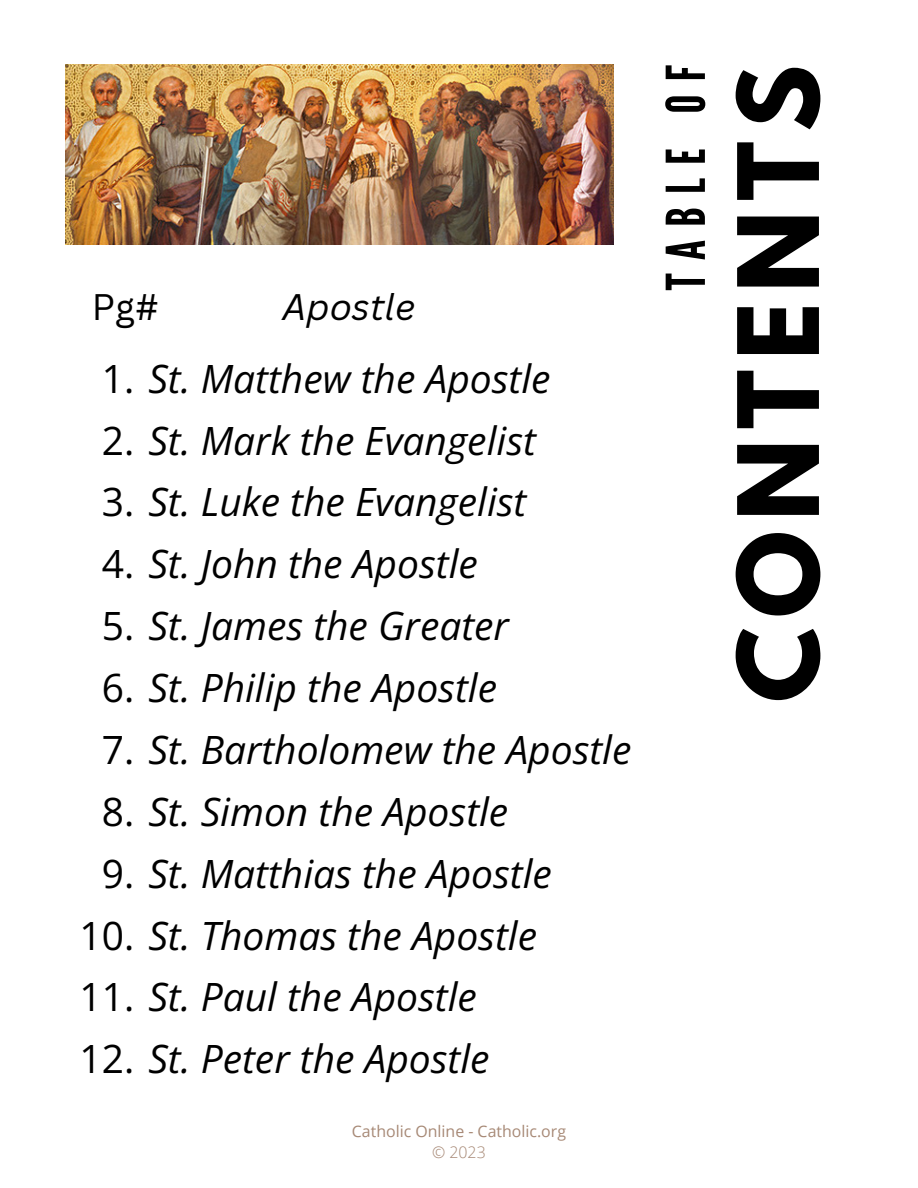
<style>
.page{position:relative;width:918px;height:1188px;background:#fff}
.page>*{position:absolute;margin:0;border:0;box-sizing:border-box;transform-origin:0 0}
.t1{font:700 99.15px "League Spartan";letter-spacing:.1em;color:#000}
.t2{font:53.4px "League Gothic";letter-spacing:.25em;color:#000}
.t3{font:italic 39px "Open Sans";color:#000}
.t4{font:italic 36px "Canva Sans";color:#000}
.t5{font:36px "Canva Sans";color:#000}
.t6{font:15.9px "Open Sans";color:#a78976}
.t7{font:300 15.9px "Open Sans";color:#a78976}
.s1{font-style:normal}
</style>
<div class="page">
<img style="left:65px;top:65px;width:548px;height:180px">
<p class="t5" style="left:92px;top:281px;width:69px">Pg#</p>
<p class="t4" style="left:282px;top:281px;width:135px">Apostle</p>
<p class="t3" style="left:102px;top:351px;width:450px"><span class="s1">1.</span> St. Matthew the Apostle</p>
<p class="t3" style="left:102px;top:413px;width:436px"><span class="s1">2.</span> St. Mark the Evangelist</p>
<p class="t3" style="left:102px;top:475px;width:426px"><span class="s1">3.</span> St. Luke the Evangelist</p>
<p class="t3" style="left:102px;top:537px;width:378px"><span class="s1">4.</span> St. John the Apostle</p>
<p class="t3" style="left:102px;top:599px;width:409px"><span class="s1">5.</span> St. James the Greater</p>
<p class="t3" style="left:102px;top:660px;width:397px"><span class="s1">6.</span> St. Philip the Apostle</p>
<p class="t3" style="left:102px;top:722px;width:531px"><span class="s1">7.</span> St. Bartholomew the Apostle</p>
<p class="t3" style="left:102px;top:784px;width:408px"><span class="s1">8.</span> St. Simon the Apostle</p>
<p class="t3" style="left:102px;top:846px;width:452px"><span class="s1">9.</span> St. Matthias the Apostle</p>
<p class="t3" style="left:80px;top:908px;width:459px"><span class="s1">10.</span> St. Thomas the Apostle</p>
<p class="t3" style="left:80px;top:970px;width:399px"><span class="s1">11.</span> St. Paul the Apostle</p>
<p class="t3" style="left:80px;top:1032px;width:412px"><span class="s1">12.</span> St. Peter the Apostle</p>
<p class="t6" style="left:352px;top:1120px;width:216px">Catholic Online - Catholic.org</p>
<p class="t7" style="left:432px;top:1142px;width:55px">© 2023</p>
<p class="t2" style="left:655px;top:290px;width:227px;rotate:-90deg">TABLE OF</p>
<p class="t1" style="left:730px;top:702px;width:639px;rotate:-90deg">CONTENTS</p>
</div>
